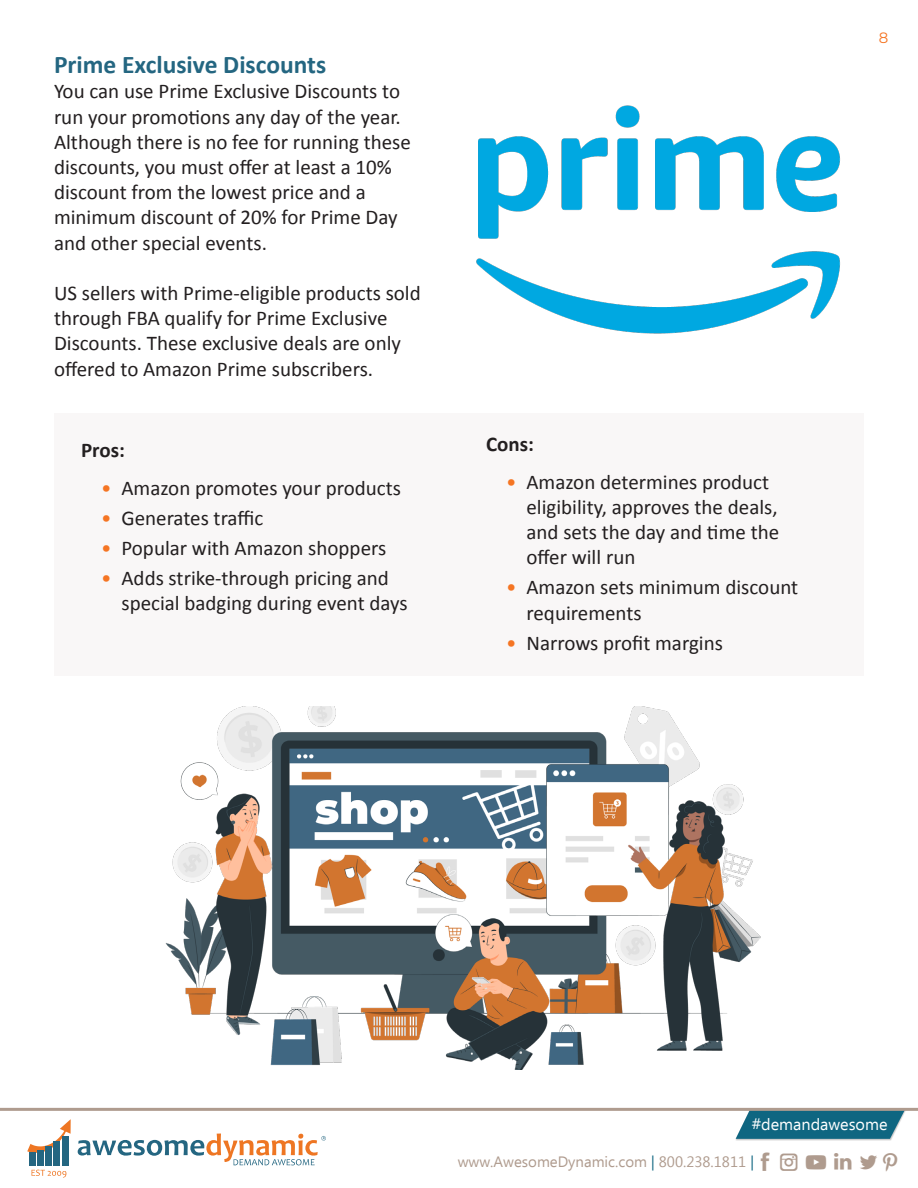
<style>
.page{position:relative;width:918px;height:1188px;background:#fff}
.page>*{position:absolute;margin:0;border:0;box-sizing:border-box;transform-origin:0 0}
.Paragraph_Style_1{font:700 25.5px "Calibri";color:#246681}
.Paragraph_Style_1-2{font:21px/25.2px "Calibri";color:#231f20}
.Paragraph_Style_1-3{font:700 21px "Calibri";color:#231f20}
.t1{font:21px "Sosa";color:#af9b8e}
.t2{font:16.2px "Ebrima";color:#fff}
.t3{font:15px "Ebrima";color:#af9b8e}
.t4{font:15px "Montserrat";color:#f57523}
.s1{color:#f57523}
.s2{color:#0f6681}
</style>
<div class="page">
<svg style="left:78px;top:1134px;width:248px;height:31px"></svg>
<svg style="left:27px;top:1119px;width:44px;height:34px"></svg>
<div style="left:29px;top:1153px;width:7px;height:13px;background:#246681"></div>
<div style="left:37px;top:1150px;width:7px;height:16px;background:#246681"></div>
<div style="left:46px;top:1146px;width:6px;height:20px;background:#246681"></div>
<div style="left:54px;top:1142px;width:6px;height:24px;background:#246681"></div>
<div style="left:62px;top:1136px;width:7px;height:30px;background:#246681"></div>
<svg style="left:31px;top:1170px;width:35px;height:7px"></svg>
<div style="left:736px;top:1110px;width:170px;height:30px;background:#231f20;opacity:.25"></div>
<svg style="left:736px;top:1111px;width:169px;height:28px;background:#23728b"></svg>
<hr style="left:0;top:1108px;width:918px;height:3px;background:#af9b8e">
<img style="left:476px;top:105px;width:364px;height:229px">
<div style="left:54px;top:413px;width:810px;height:263px;background:#f9f7f7"></div>
<img style="left:165px;top:706px;width:596px;height:363px">
<p class="Paragraph_Style_1" style="left:54px;top:47px;width:274px">Prime Exclusive Discounts</p>
<p class="Paragraph_Style_1-2" style="left:54px;top:78px;width:358px">You can use Prime Exclusive Discounts to run your promotions any day of the year.<br>Although there is no fee for running these discounts, you must offer at least a 10% discount from the lowest price and a</p>
<p class="Paragraph_Style_1-2" style="left:54px;top:204px;width:345px">minimum discount of 20% for Prime Day and other special events.</p>
<p class="Paragraph_Style_1-2" style="left:54px;top:280px;width:368px">US sellers with Prime-eligible products sold through FBA qualify for Prime Exclusive Discounts. These exclusive deals are only offered to Amazon Prime subscribers.</p>
<p class="Paragraph_Style_1-3" style="left:81px;top:435px;width:45px">Pros:</p>
<p class="Paragraph_Style_1-2" style="left:101px;top:475px;width:301px"><span class="s1">•</span> Amazon promotes your products</p>
<p class="Paragraph_Style_1-2" style="left:101px;top:505px;width:164px"><span class="s1">•</span> Generates traffic</p>
<p class="Paragraph_Style_1-2" style="left:101px;top:535px;width:287px"><span class="s1">•</span> Popular with Amazon shoppers</p>
<p class="Paragraph_Style_1-2" style="left:121px;top:565px;width:288px;text-indent:-20px"><span class="s1">•</span> Adds strike-through pricing and special badging during event days</p>
<p class="Paragraph_Style_1-3" style="left:486px;top:430px;width:49px">Cons:</p>
<p class="Paragraph_Style_1-2" style="left:526px;top:469px;width:254px;text-indent:-20px"><span class="s1">•</span> Amazon determines product eligibility, approves the deals, and sets the day and time the offer will run</p>
<p class="Paragraph_Style_1-2" style="left:526px;top:574px;width:273px;text-indent:-20px"><span class="s1">•</span> Amazon sets minimum discount requirements</p>
<p class="Paragraph_Style_1-2" style="left:506px;top:630px;width:218px"><span class="s1">•</span> Narrows profit margins</p>
<p class="t4" style="left:879px;top:27px;width:11px">8</p>
<p class="t2" style="left:752px;top:1112px;width:137px">#demandawesome</p>
<p class="t1" style="left:755px;top:1152px;width:23px">v</p>
<p class="t3" style="left:458px;top:1151px;width:298px">www.AwesomeDynamic.com <span class="s2">|</span> 800.238.1811 <span class="s2">|</span></p>
</div>
